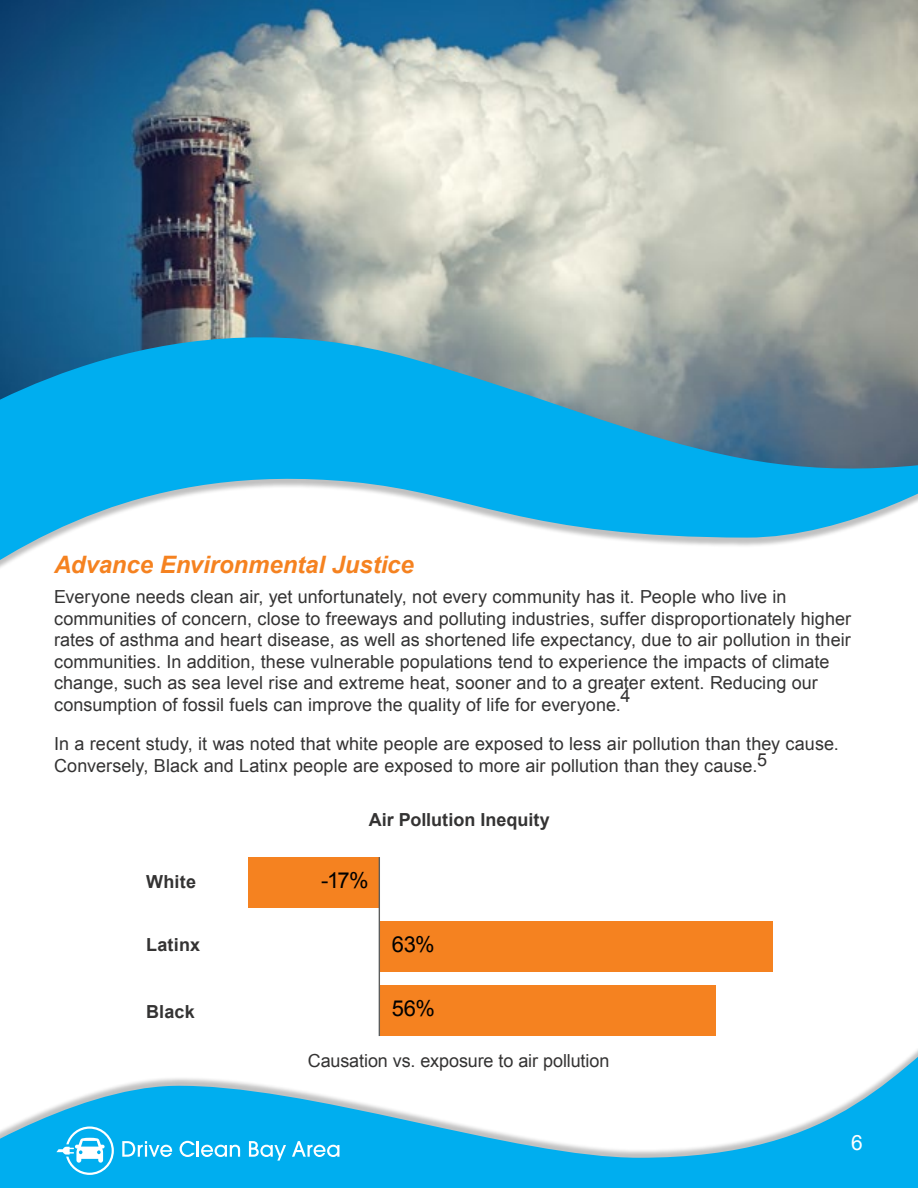
<style>
.page{position:relative;width:918px;height:1188px;background:#fff}
.page>*{position:absolute;margin:0;border:0;box-sizing:border-box;transform-origin:0 0}
.t1{font:italic 700 24px "Arial";letter-spacing:-.005em;color:#f58220}
.t2{font:22.05px "Arial";color:#333}
.t3{font:22.05px "Arial";color:#000}
.t4{font:21px "Arial";color:#fff}
.t5{font:18px/21.6px "Arial";letter-spacing:.005em;color:#343333}
.t6{font:700 18px "Arial";letter-spacing:.005em;color:#343333}
</style>
<div class="page">
<svg style="left:0;top:1001px;width:918px;height:187px"></svg>
<svg style="left:56px;top:1126px;width:58px;height:49px"></svg>
<svg style="left:122px;top:1141px;width:50px;height:16px"></svg>
<svg style="left:180px;top:1141px;width:60px;height:16px"></svg>
<svg style="left:249px;top:1141px;width:37px;height:20px"></svg>
<svg style="left:292px;top:1141px;width:47px;height:16px"></svg>
<img style="left:0;top:0;width:918px;height:292px">
<svg style="left:0;top:292px;width:918px;height:276px"></svg>
<div style="left:248px;top:857px;width:131px;height:51px;background:#f58220"></div>
<div style="left:379px;top:921px;width:394px;height:51px;background:#f58220"></div>
<div style="left:379px;top:985px;width:337px;height:51px;background:#f58220"></div>
<hr style="left:379px;top:857px;width:1px;height:179px;background:#5a5c5c">
<h1 class="t1" style="left:54px;top:556px;width:361px">Advance Environmental Justice</h1>
<p class="t5" style="left:54px;top:586px;width:799px">Everyone needs clean air, yet unfortunately, not every community has it. People who live in communities of concern, close to freeways and polluting industries, suffer disproportionately higher rates of asthma and heart disease, as well as shortened life expectancy, due to air pollution in their communities. In addition, these vulnerable populations tend to experience the impacts of climate change, such as sea level rise and extreme heat, sooner and to a greater extent. Reducing our consumption of fossil fuels can improve the quality of life for everyone.</p>
<p class="t5" style="left:621px;top:686px;width:12px">4</p>
<p class="t5" style="left:54px;top:733px;width:786px">In a recent study, it was noted that white people are exposed to less air pollution than they cause.<br>Conversely, Black and Latinx people are exposed to more air pollution than they cause.5</p>
<p class="t6" style="left:369px;top:812px;width:183px">Air Pollution Inequity</p>
<p class="t6" style="left:146px;top:874px;width:51px">White</p>
<p class="t3" style="left:321px;top:871px;width:49px">-17%</p>
<p class="t2" style="left:171px;top:935px;width:60px">Latinx</p>
<p class="t6" style="left:146px;top:937px;width:56px">Latinx</p>
<p class="t3" style="left:392px;top:935px;width:45px">63%</p>
<p class="t2" style="left:171px;top:999px;width:55px">Black</p>
<p class="t6" style="left:146px;top:1004px;width:50px">Black</p>
<p class="t3" style="left:392px;top:999px;width:45px">56%</p>
<p class="t5" style="left:308px;top:1050px;width:303px">Causation vs. exposure to air pollution</p>
<p class="t4" style="left:851px;top:1133px;width:13px">6</p>
</div>
